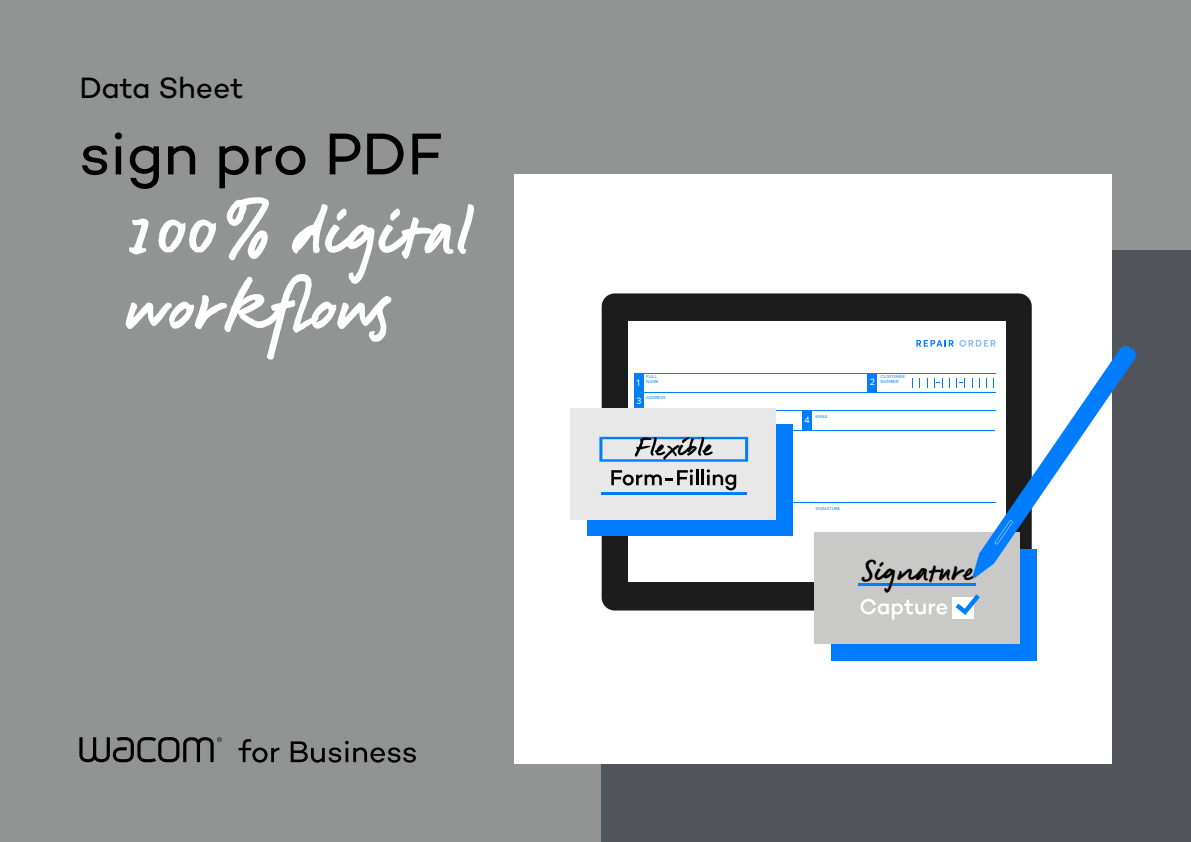
<style>
.page{position:relative;width:1191px;height:842px;background:#929393}
.page>*{position:absolute;margin:0;border:0;box-sizing:border-box;transform-origin:0 0}
.t1{font:72px/76px "Signature Wacom";color:#fff}
.t2{font:60px "Campton Wacom";letter-spacing:-.005em;color:#000}
.t3{font:30px "Campton Wacom";color:#000}
.t4{font:29.5px "Signature Wacom";color:#000}
.t5{font:9.4px "Averta CY";color:#fff}
.t6{font:4.3px/5.2px "Averta CY";color:#007dff}
</style>
<div class="page">
<div style="left:601px;top:250px;width:590px;height:592px;background:#52555b"></div>
<svg style="left:79px;top:737px;width:337px;height:26px"></svg>
<div style="left:514px;top:174px;width:597px;height:589px;background:#fff"></div>
<div style="left:601px;top:293px;width:430px;height:317px;background:#1c1c1c;border-radius:13px"></div>
<div style="left:628px;top:322px;width:377px;height:260px;background:#fff"></div>
<div style="left:634px;top:373px;width:9px;height:38px;background:#007dff"></div>
<div style="left:868px;top:373px;width:9px;height:19px;background:#007dff"></div>
<div style="left:802px;top:411px;width:9px;height:19px;background:#007dff"></div>
<hr style="left:634px;top:373px;width:361px;height:1px;background:#007dff">
<hr style="left:634px;top:392px;width:361px;height:1px;background:#007dff">
<hr style="left:635px;top:410px;width:360px;height:1px;background:#007dff">
<hr style="left:634px;top:430px;width:361px;height:1px;background:#007dff">
<hr style="left:634px;top:502px;width:361px;height:1px;background:#007dff">
<div style="left:587px;top:424px;width:205px;height:112px;background:#007dff"></div>
<div style="left:570px;top:408px;width:206px;height:112px;background:#e8e8e8"></div>
<hr style="left:601px;top:492px;width:145px;height:3px;background:#007dff">
<div style="left:831px;top:549px;width:205px;height:112px;background:#007dff"></div>
<div style="left:814px;top:532px;width:205px;height:112px;background:#c9c9c7"></div>
<hr style="left:858px;top:583px;width:117px;height:3px;background:#007dff">
<div style="left:952px;top:597px;width:22px;height:22px;background:#fff"></div>
<svg style="left:955px;top:594px;width:25px;height:21px"></svg>
<svg style="left:860px;top:599px;width:87px;height:20px"></svg>
<svg style="left:912px;top:340px;width:224px;height:238px"></svg>
<svg style="left:599px;top:437px;width:149px;height:25px"></svg>
<svg style="left:611px;top:469px;width:87px;height:16px"></svg>
<hr style="left:701px;top:469px;width:3px;height:16px;background:#000">
<svg style="left:706px;top:469px;width:30px;height:21px"></svg>
<h3 class="t3" style="left:79px;top:69px;width:166px">Data Sheet</h3>
<h2 class="t2" style="left:79px;top:116px;width:365px">sign pro PDF</h2>
<h1 class="t1" style="left:125px;top:188px;width:348px">100% digital workflows</h1>
<p class="t6" style="left:646px;top:374px;width:14px">FUL L<br>NAME</p>
<h3 class="t5" style="left:636px;top:376px;width:5px">1</h3>
<p class="t6" style="left:646px;top:394px;width:21px">ADDRESS</p>
<h3 class="t5" style="left:636px;top:394px;width:7px">3</h3>
<p class="t6" style="left:815px;top:414px;width:14px">EMAIL</p>
<h3 class="t5" style="left:804px;top:413px;width:7px">4</h3>
<p class="t6" style="left:880px;top:374px;width:26px">CUSTOMER<br>NUMBER</p>
<h3 class="t5" style="left:870px;top:375px;width:6px">2</h3>
<p class="t6" style="left:815px;top:505px;width:26px">SIGNATURE</p>
<h3 class="t4" style="left:863px;top:552px;width:113px">Signature</h3>
</div>
